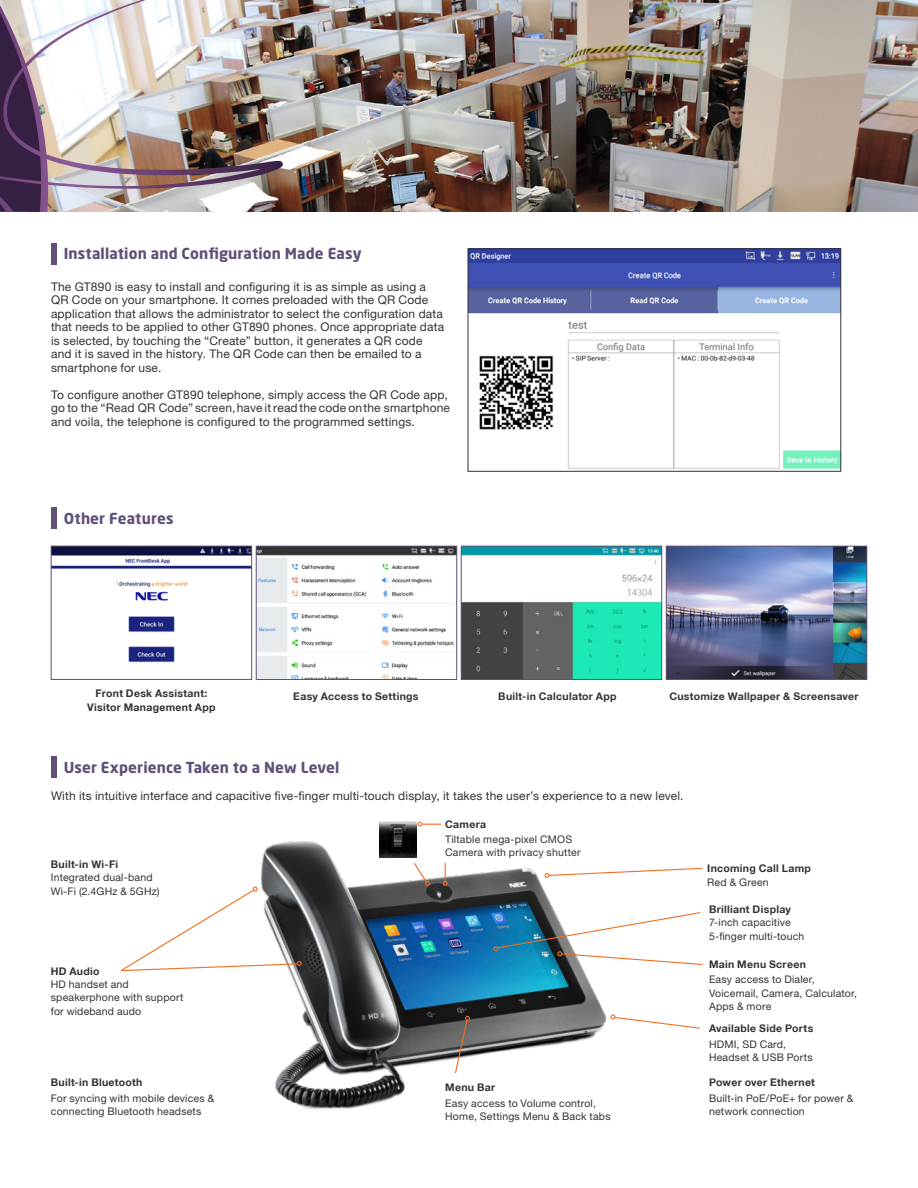
<style>
.page{position:relative;width:918px;height:1188px;background:#fff}
.page>*{position:absolute;margin:0;border:0;box-sizing:border-box;transform-origin:0 0}
.Heading_2{font:700 15px "Neo Sans Pro";letter-spacing:.01em;color:#5f5078}
.Body_Text{font:12px/13.5px "Helvetica Neue LT Std";letter-spacing:.015em;color:#323332}
.Body_Text-2{font:10.5px/13.5px "Helvetica Neue LT Std";letter-spacing:.02em;color:#323332}
.Body_Text_Bold{font:700 10.5px "Helvetica Neue LT";letter-spacing:.03em;color:#323332}
</style>
<div class="page">
<img style="left:283px;top:0;width:635px;height:212px">
<img style="left:0;top:0;width:283px;height:212px">
<div style="left:51px;top:243px;width:5px;height:21px;background:#5f5078"></div>
<img style="left:470px;top:251px;width:369px;height:218px">
<div style="left:51px;top:756px;width:5px;height:22px;background:#5f5078"></div>
<img style="left:262px;top:841px;width:343px;height:268px">
<svg style="left:120px;top:887px;width:182px;height:85px"></svg>
<svg style="left:443px;top:863px;width:5px;height:23px"></svg>
<svg style="left:413px;top:862px;width:17px;height:24px"></svg>
<svg style="left:545px;top:867px;width:158px;height:11px"></svg>
<svg style="left:493px;top:911px;width:210px;height:55px"></svg>
<svg style="left:610px;top:1014px;width:90px;height:15px"></svg>
<svg style="left:454px;top:1016px;width:16px;height:58px"></svg>
<img style="left:380px;top:821px;width:36px;height:37px">
<svg style="left:418px;top:822px;width:23px;height:5px"></svg>
<div style="left:51px;top:507px;width:5px;height:22px;background:#5f5078"></div>
<img style="left:258px;top:548px;width:197px;height:130px">
<div style="left:256px;top:546px;width:201px;height:134px;border:1px solid #5f5078"></div>
<img style="left:463px;top:548px;width:197px;height:130px">
<div style="left:461px;top:546px;width:201px;height:134px;border:1px solid #615178"></div>
<img style="left:53px;top:548px;width:197px;height:115px">
<div style="left:51px;top:546px;width:201px;height:134px;border:1px solid #615178"></div>
<img style="left:668px;top:548px;width:197px;height:130px">
<div style="left:666px;top:546px;width:201px;height:134px;border:1px solid #615178"></div>
<p class="Heading_2" style="left:64px;top:244px;width:299px">Installation and Configuration Made Easy</p>
<p class="Body_Text" style="left:51px;top:280px;width:395px">The GT890 is easy to install and configuring it is as simple as using a QR Code on your smartphone. It comes preloaded with the QR Code application that allows the administrator to select the configuration data that needs to be applied to other GT890 phones. Once appropriate data is selected, by touching the “Create” button, it generates a QR code and it is saved in the history. The QR Code can then be emailed to a smartphone for use.</p>
<p class="Body_Text" style="left:51px;top:388px;width:400px">To configure another GT890 telephone, simply access the QR Code app, go to the “Read QR Code” screen, have it read the code on the smartphone and voila, the telephone is configured to the programmed settings.</p>
<p class="Heading_2" style="left:64px;top:508px;width:111px">Other Features</p>
<p class="Body_Text_Bold" style="left:96px;top:687px;width:113px">Front Desk Assistant:</p>
<p class="Body_Text_Bold" style="left:293px;top:690px;width:127px">Easy Access to Settings</p>
<p class="Body_Text_Bold" style="left:498px;top:690px;width:120px">Built-in Calculator App</p>
<p class="Body_Text_Bold" style="left:87px;top:701px;width:130px">Visitor Management App</p>
<p class="Heading_2" style="left:64px;top:758px;width:277px">User Experience Taken to a New Level</p>
<p class="Body_Text_Bold" style="left:669px;top:690px;width:191px">Customize Wallpaper &amp; Screensaver</p>
<p class="Body_Text" style="left:51px;top:789px;width:634px">With its intuitive interface and capacitive five-finger multi-touch display, it takes the user’s experience to a new level.</p>
<p class="Body_Text_Bold" style="left:445px;top:818px;width:42px">Camera</p>
<p class="Body_Text_Bold" style="left:51px;top:858px;width:69px">Built-in Wi-Fi</p>
<p class="Body_Text-2" style="left:51px;top:870px;width:110px">Integrated dual-band<br>Wi-Fi (2.4GHz &amp; 5GHz)</p>
<p class="Body_Text_Bold" style="left:51px;top:965px;width:50px">HD Audio</p>
<p class="Body_Text-2" style="left:51px;top:977px;width:134px">HD handset and speakerphone with support for wideband audo</p>
<p class="Body_Text_Bold" style="left:51px;top:1076px;width:93px">Built-in Bluetooth</p>
<p class="Body_Text-2" style="left:51px;top:1091px;width:165px">For syncing with mobile devices &amp; connecting Bluetooth headsets</p>
<p class="Body_Text-2" style="left:445px;top:832px;width:137px">Tiltable mega-pixel CMOS<br>Camera with privacy shutter</p>
<p class="Body_Text_Bold" style="left:445px;top:1081px;width:51px">Menu Bar</p>
<p class="Body_Text-2" style="left:445px;top:1096px;width:167px">Easy access to Volume control,<br>Home, Settings Menu &amp; Back tabs</p>
<p class="Body_Text_Bold" style="left:707px;top:862px;width:105px">Incoming Call Lamp</p>
<p class="Body_Text_Bold" style="left:709px;top:903px;width:84px">Brilliant Display</p>
<p class="Body_Text-2" style="left:707px;top:875px;width:63px">Red &amp; Green</p>
<p class="Body_Text-2" style="left:709px;top:915px;width:97px">7-inch capacitive<br>5-finger multi-touch</p>
<p class="Body_Text_Bold" style="left:709px;top:958px;width:98px">Main Menu Screen</p>
<p class="Body_Text-2" style="left:709px;top:973px;width:150px">Easy access to Dialer,<br>Voicemail, Camera, Calculator,<br>Apps &amp; more</p>
<p class="Body_Text-2" style="left:709px;top:1037px;width:105px">HDMI, SD Card,<br>Headset &amp; USB Ports</p>
<p class="Body_Text_Bold" style="left:709px;top:1022px;width:106px">Available Side Ports</p>
<p class="Body_Text_Bold" style="left:709px;top:1076px;width:107px">Power over Ethernet</p>
<p class="Body_Text-2" style="left:709px;top:1091px;width:146px">Built-in PoE/PoE+ for power &amp; network connection</p>
</div>
